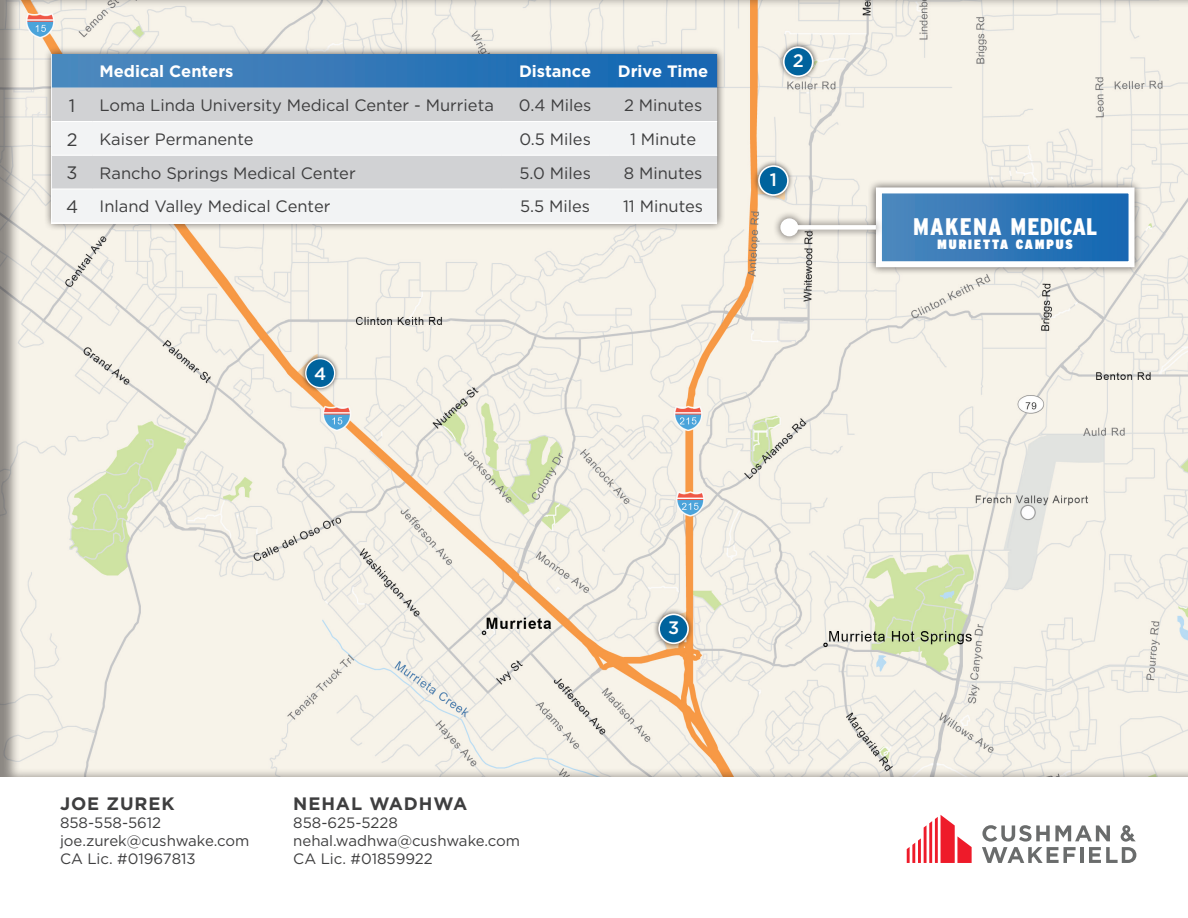
<style>
.page{position:relative;width:1188px;height:918px;background:#fff}
.page>*{position:absolute;margin:0;border:0;box-sizing:border-box;transform-origin:0 0}
.t1{font:900 24px "Interstate Condensed";letter-spacing:.05em;color:#fff}
.t2{font:700 18px "Gotham";letter-spacing:.05em;color:#3e3e3f}
.t3{font:18px "Gotham";color:#3e3e3f}
.t4{font:500 18px "Gotham";color:#fff}
.t5{font:500 17.85px "Gotham";color:#fff}
.t6{font:16.5px "Gotham";color:#3e3e3f}
.t7{font:700 16.5px "Gotham";color:#fff}
.t8{font:15px/18px "Gotham";color:#3e3e3f}
.t9{font:900 13.5px "Interstate Condensed";letter-spacing:.15em;color:#fff}
</style>
<div class="page">
<svg style="left:907px;top:815px;width:65px;height:48px"></svg>
<svg style="left:982px;top:825px;width:154px;height:38px"></svg>
<div style="left:0;top:0;width:1188px;height:777px;background:#231f20;opacity:.5"></div>
<div style="left:653px;top:608px;width:42px;height:42px;background:#231f20;opacity:.75"></div>
<div style="left:659px;top:614px;width:29px;height:29px;background:#00639d;border-radius:50%"></div>
<div style="left:658px;top:613px;width:31px;height:31px;border:2px solid #fff;border-radius:50%"></div>
<div style="left:778px;top:41px;width:41px;height:42px;background:#231f20;opacity:.75"></div>
<div style="left:784px;top:47px;width:29px;height:29px;background:#00639d;border-radius:50%"></div>
<div style="left:783px;top:46px;width:31px;height:31px;border:2px solid #fff;border-radius:50%"></div>
<div style="left:753px;top:160px;width:41px;height:42px;background:#231f20;opacity:.75"></div>
<div style="left:759px;top:166px;width:29px;height:29px;background:#00639d;border-radius:50%"></div>
<div style="left:758px;top:165px;width:31px;height:31px;border:2px solid #fff;border-radius:50%"></div>
<div style="left:300px;top:353px;width:40px;height:40px;background:#231f20;opacity:.75"></div>
<svg style="left:306px;top:359px;width:29px;height:29px"></svg>
<div style="left:305px;top:358px;width:30px;height:30px;border:1px solid #fff;border-radius:50%"></div>
<div style="left:313px;top:363px;width:15px;height:18px;background:#00639d"></div>
<div style="left:44px;top:46px;width:681px;height:186px;background:#231f20;opacity:.75"></div>
<svg style="left:52px;top:54px;width:665px;height:34px;background:#3278b8"></svg>
<div style="left:52px;top:88px;width:665px;height:33px;background:#d1d2d4"></div>
<svg style="left:52px;top:122px;width:665px;height:100px;fill:#f2f3f4"></svg>
<hr style="left:52px;top:121px;width:40px;height:1px;background:#fff">
<hr style="left:92px;top:121px;width:409px;height:1px;background:#fff">
<hr style="left:501px;top:121px;width:108px;height:1px;background:#fff">
<hr style="left:609px;top:121px;width:108px;height:1px;background:#fff">
<hr style="left:52px;top:155px;width:40px;height:1px;background:#fff">
<hr style="left:92px;top:155px;width:409px;height:1px;background:#fff">
<hr style="left:501px;top:155px;width:108px;height:1px;background:#fff">
<hr style="left:609px;top:155px;width:108px;height:1px;background:#fff">
<hr style="left:52px;top:189px;width:40px;height:1px;background:#fff">
<hr style="left:92px;top:189px;width:409px;height:1px;background:#fff">
<hr style="left:501px;top:189px;width:108px;height:1px;background:#fff">
<hr style="left:609px;top:189px;width:108px;height:1px;background:#fff">
<hr style="left:52px;top:222px;width:40px;height:1px;background:#fff">
<hr style="left:92px;top:222px;width:409px;height:1px;background:#fff">
<hr style="left:501px;top:222px;width:108px;height:1px;background:#fff">
<hr style="left:609px;top:222px;width:108px;height:1px;background:#fff">
<div style="left:868px;top:179px;width:275px;height:96px;background:#231f20;opacity:.75"></div>
<div style="left:879px;top:190px;width:253px;height:74px;background:linear-gradient(to right,#4e88bd,#1266b2)"></div>
<div style="left:876px;top:187px;width:259px;height:80px;border:6px solid #fff"></div>
<div style="left:773px;top:211px;width:111px;height:33px;background:#231f20;opacity:.75"></div>
<div style="left:789px;top:225px;width:87px;height:5px;background:#fff"></div>
<div style="left:780px;top:218px;width:18px;height:18px;background:#fff;border-radius:50%"></div>
<p class="t7" style="left:100px;top:61px;width:135px">Medical Centers</p>
<p class="t7" style="left:519px;top:61px;width:74px">Distance</p>
<p class="t7" style="left:618px;top:61px;width:92px">Drive Time</p>
<p class="t3" style="left:69px;top:94px;width:8px">1</p>
<p class="t6" style="left:100px;top:95px;width:396px">Loma Linda University Medical Center - Murrieta</p>
<p class="t6" style="left:519px;top:95px;width:74px">0.4 Miles</p>
<p class="t6" style="left:624px;top:95px;width:80px">2 Minutes</p>
<p class="t3" style="left:67px;top:128px;width:12px">2</p>
<p class="t6" style="left:100px;top:129px;width:156px">Kaiser Permanente</p>
<p class="t6" style="left:519px;top:129px;width:73px">0.5 Miles</p>
<p class="t6" style="left:630px;top:129px;width:68px">1 Minute</p>
<p class="t3" style="left:67px;top:161px;width:13px">3</p>
<p class="t6" style="left:100px;top:162px;width:258px">Rancho Springs Medical Center</p>
<p class="t6" style="left:519px;top:162px;width:73px">5.0 Miles</p>
<p class="t6" style="left:624px;top:162px;width:80px">8 Minutes</p>
<p class="t3" style="left:66px;top:195px;width:14px">4</p>
<p class="t6" style="left:100px;top:196px;width:232px">Inland Valley Medical Center</p>
<p class="t6" style="left:520px;top:196px;width:72px">5.5 Miles</p>
<p class="t6" style="left:623px;top:196px;width:82px">11 Minutes</p>
<p class="t5" style="left:314px;top:362px;width:14px">4</p>
<p class="t4" style="left:793px;top:49px;width:13px">2</p>
<p class="t4" style="left:770px;top:168px;width:9px">1</p>
<p class="t2" style="left:60px;top:792px;width:116px">JOE ZUREK</p>
<p class="t8" style="left:60px;top:813px;width:191px">858-558-5612 joe.zurek@cushwake.com<br>CA Lic. #01967813</p>
<p class="t2" style="left:293px;top:792px;width:175px">NEHAL WADHWA</p>
<p class="t8" style="left:293px;top:813px;width:228px">858-625-5228 nehal.wadhwa@cushwake.com<br>CA Lic. #01859922</p>
<p class="t4" style="left:668px;top:616px;width:13px">3</p>
<p class="t1" style="left:913px;top:213px;width:186px">MAKENA MEDICAL</p>
<p class="t9" style="left:938px;top:236px;width:137px">MURIETTA CAMPUS</p>
</div>
